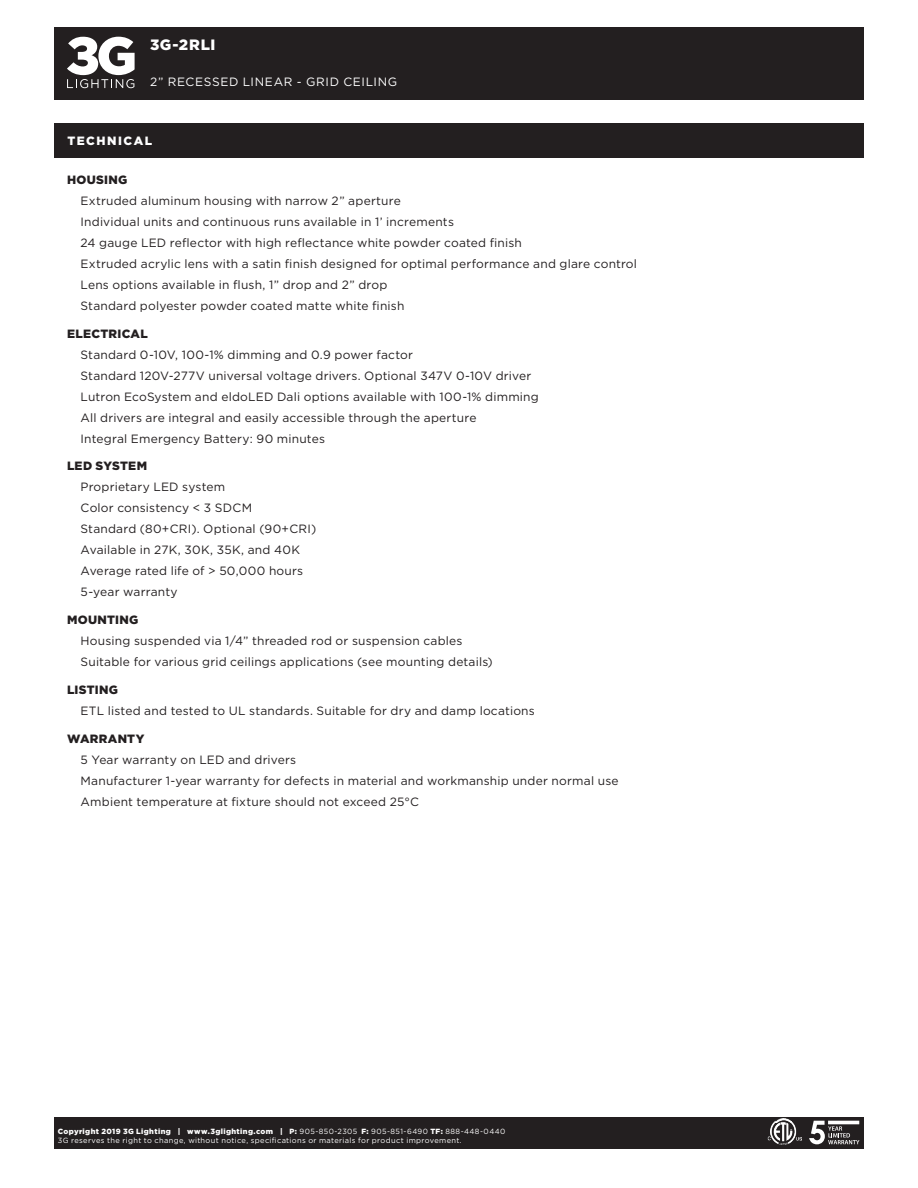
<style>
.page{position:relative;width:918px;height:1188px;background:#fff}
.page>*{position:absolute;margin:0;border:0;box-sizing:border-box;transform-origin:0 0}
.Top_Left{font:900 15px "Gotham";letter-spacing:.045em;color:#fff}
.Points_Bullets{font:12px "Gotham";letter-spacing:.015em;color:#231f20}
.t1{font:900 12px "Gotham";letter-spacing:.025em;color:#231f20}
.Top_Left-2{font:12px "Gotham";letter-spacing:.055em;color:#fff}
.Order_Title{font:900 12px "Gotham";letter-spacing:.12em;color:#fff}
.t2{font:7.5px/9.3px "Gotham";letter-spacing:.045em;color:#fff}
.s1{font-weight:900}
</style>
<div class="page">
<div style="left:54px;top:27px;width:810px;height:72px;background:#231f20"></div>
<div style="left:54px;top:123px;width:810px;height:35px;background:#231f20"></div>
<svg style="left:67px;top:37px;width:68px;height:51px"></svg>
<div style="left:54px;top:1117px;width:810px;height:32px;background:#231f20"></div>
<svg style="left:809px;top:1121px;width:50px;height:23px"></svg>
<img style="left:771px;top:1121px;width:31px;height:23px">
<svg style="left:767px;top:1136px;width:4px;height:5px"></svg>
<img style="left:775px;top:1119px;width:17px;height:4px">
<p class="Top_Left" style="left:150px;top:34px;width:67px">3G-2RLI</p>
<p class="Top_Left-2" style="left:150px;top:74px;width:249px">2” RECESSED LINEAR - GRID CEILING</p>
<p class="Order_Title" style="left:68px;top:133px;width:86px">TECHNICAL</p>
<p class="t1" style="left:67px;top:171px;width:62px">HOUSING</p>
<p class="Points_Bullets" style="left:81px;top:193px;width:322px">Extruded aluminum housing with narrow 2” aperture</p>
<p class="Points_Bullets" style="left:81px;top:214px;width:375px">Individual units and continuous runs available in 1’ increments</p>
<p class="Points_Bullets" style="left:81px;top:235px;width:443px">24 gauge LED reflector with high reflectance white powder coated finish</p>
<p class="Points_Bullets" style="left:81px;top:256px;width:558px">Extruded acrylic lens with a satin finish designed for optimal performance and glare control</p>
<p class="Points_Bullets" style="left:81px;top:277px;width:308px">Lens options available in flush, 1” drop and 2” drop</p>
<p class="Points_Bullets" style="left:81px;top:298px;width:325px">Standard polyester powder coated matte white finish</p>
<p class="t1" style="left:67px;top:325px;width:82px">ELECTRICAL</p>
<p class="Points_Bullets" style="left:81px;top:347px;width:334px">Standard 0-10V, 100-1% dimming and 0.9 power factor</p>
<p class="Points_Bullets" style="left:81px;top:368px;width:452px">Standard 120V-277V universal voltage drivers. Optional 347V 0-10V driver</p>
<p class="Points_Bullets" style="left:81px;top:389px;width:460px">Lutron EcoSystem and eldoLED Dali options available with 100-1% dimming</p>
<p class="Points_Bullets" style="left:81px;top:410px;width:397px">All drivers are integral and easily accessible through the aperture</p>
<p class="Points_Bullets" style="left:81px;top:431px;width:246px">Integral Emergency Battery: 90 minutes</p>
<p class="t1" style="left:67px;top:458px;width:82px">LED SYSTEM</p>
<p class="Points_Bullets" style="left:81px;top:479px;width:146px">Proprietary LED system</p>
<p class="Points_Bullets" style="left:81px;top:500px;width:173px">Color consistency &lt; 3 SDCM</p>
<p class="Points_Bullets" style="left:81px;top:521px;width:237px">Standard (80+CRI). Optional (90+CRI)</p>
<p class="Points_Bullets" style="left:81px;top:542px;width:221px">Available in 27K, 30K, 35K, and 40K</p>
<p class="Points_Bullets" style="left:81px;top:563px;width:224px">Average rated life of &gt; 50,000 hours</p>
<p class="Points_Bullets" style="left:81px;top:584px;width:99px">5-year warranty</p>
<p class="t1" style="left:67px;top:612px;width:73px">MOUNTING</p>
<p class="Points_Bullets" style="left:81px;top:633px;width:383px">Housing suspended via 1/4” threaded rod or suspension cables</p>
<p class="Points_Bullets" style="left:81px;top:654px;width:414px">Suitable for various grid ceilings applications (see mounting details)</p>
<p class="t1" style="left:67px;top:681px;width:53px">LISTING</p>
<p class="Points_Bullets" style="left:81px;top:703px;width:456px">ETL listed and tested to UL standards. Suitable for dry and damp locations</p>
<p class="t1" style="left:67px;top:730px;width:79px">WARRANTY</p>
<p class="Points_Bullets" style="left:81px;top:752px;width:217px">5 Year warranty on LED and drivers</p>
<p class="Points_Bullets" style="left:81px;top:773px;width:540px">Manufacturer 1-year warranty for defects in material and workmanship under normal use</p>
<p class="Points_Bullets" style="left:81px;top:794px;width:340px">Ambient temperature at fixture should not exceed 25°C</p>
<p class="t2" style="left:58px;top:1127px;width:449px"><span class="s1">Copyright 2019 3G Lighting | www.3glighting.com | P:</span> 905-850-2305 <span class="s1">F:</span> 905-851-6490 <span class="s1">TF:</span> 888-448-0440<br>3G reserves the right to change, without notice, specifications or materials for product improvement.</p>
</div>
